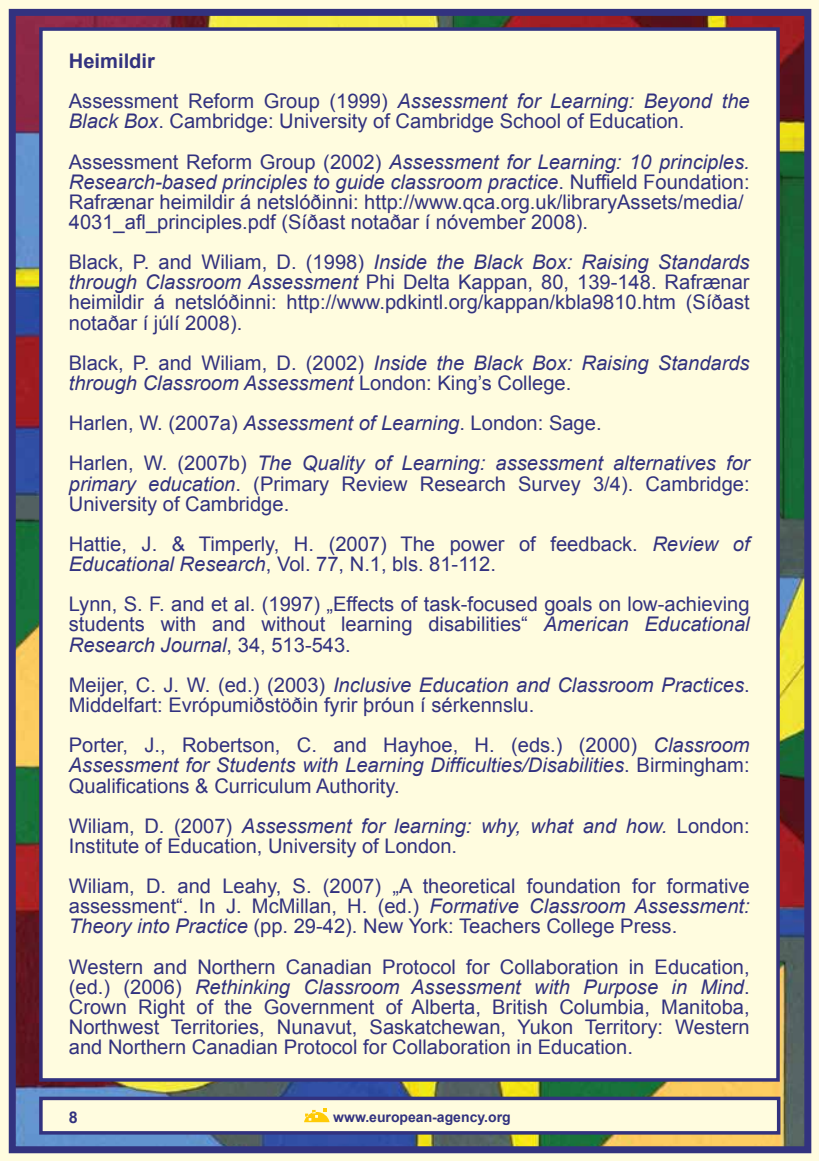
<style>
.page{position:relative;width:819px;height:1161px;background:#fff}
.page>*{position:absolute;margin:0;border:0;box-sizing:border-box;transform-origin:0 0}
.t1{font:20.12px/20.1px "Arial";color:#32327f}
.t2{font:italic 20.12px/40.2px "Arial";color:#32327f}
.t3{font:700 16.1px "Arial";color:#32327f}
.t4{font:700 14px "Arial";color:#32327f}
.s1{font-weight:700;font-style:normal}
.s2{font-style:normal}
.s3{font-style:italic}
</style>
<div class="page">
<img style="left:17px;top:17px;width:786px;height:1128px">
<div style="left:0;top:0;width:819px;height:12px;background:#fffcdf"></div>
<div style="left:807px;top:0;width:12px;height:1161px;background:#fffcdf"></div>
<div style="left:0;top:1150px;width:819px;height:11px;background:#fffcdf"></div>
<div style="left:0;top:0;width:12px;height:1161px;background:#fffcdf"></div>
<div style="left:9px;top:9px;width:802px;height:1144px;border:7px solid #32327f"></div>
<div style="left:39px;top:27px;width:740px;height:1054px;background:#fffcdf;border:4px solid #32327f"></div>
<div style="left:39px;top:1096px;width:741px;height:38px;background:#fffcdf;border:4px solid #32327f"></div>
<svg style="left:304px;top:1108px;width:25px;height:14px"></svg>
<p class="t2" style="left:69px;top:41px;width:682px"><span class="s1">Heimildir<br></span><span class="s2">Assessment Reform Group (1999)</span> Assessment for Learning: Beyond the</p>
<p class="t1" style="left:69px;top:101px;width:682px;line-height:40.2px"><span class="s3">Black Box</span>. Cambridge: University of Cambridge School of Education.<br>Assessment Reform Group (2002) <span class="s3">Assessment for Learning: 10 principles.</span></p>
<p class="t1" style="left:69px;top:172px;width:682px"><span class="s3">Research-based principles to guide classroom practice</span>. Nuffield Foundation:<br>Rafrænar heimildir á netslóðinni: http://www.qca.org.uk/libraryAssets/media/<br>4031_afl_principles.pdf (Síðast notaðar í nóvember 2008).</p>
<p class="t1" style="left:69px;top:252px;width:682px;text-align:justify">Black, P. and Wiliam, D. (1998) <span class="s3">Inside the Black Box: Raising Standards through Classroom Assessment</span> Phi Delta Kappan, 80, 139-148. Rafrænar heimildir á netslóðinni: http://www.pdkintl.org/kappan/kbla9810.htm (Síðast notaðar í júlí 2008).</p>
<p class="t2" style="left:69px;top:353px;width:682px;line-height:20.1px"><span class="s2">Black, P. and Wiliam, D. (2002)</span> Inside the Black Box: Raising Standards through Classroom Assessment <span class="s2">London: King’s College.</span></p>
<p class="t2" style="left:69px;top:403px;width:682px"><span class="s2">Harlen, W. (2007a)</span> Assessment of Learning<span class="s2">. London: Sage.<br>Harlen, W. (2007b)</span> The Quality of Learning: assessment alternatives for</p>
<p class="t1" style="left:69px;top:474px;width:682px"><span class="s3">primary education</span>. (Primary Review Research Survey 3/4). Cambridge:<br>University of Cambridge.</p>
<p class="t1" style="left:69px;top:534px;width:682px">Hattie, J. &amp; Timperly, H. (2007) The power of feedback. <span class="s3">Review of<br>Educational Research</span>, Vol. 77, N.1, bls. 81-112.</p>
<p class="t1" style="left:69px;top:594px;width:682px;text-align:justify">Lynn, S. F. and et al. (1997) „Effects of task-focused goals on low-achieving students with and without learning disabilities“ <span class="s3">American Educational Research Journal</span>, 34, 513-543.</p>
<p class="t1" style="left:69px;top:675px;width:682px">Meijer, C. J. W. (ed.) (2003) <span class="s3">Inclusive Education and Classroom Practices</span>.<br>Middelfart: Evrópumiðstöðin fyrir þróun í sérkennslu.</p>
<p class="t1" style="left:69px;top:735px;width:682px;text-align:justify">Porter, J., Robertson, C. and Hayhoe, H. (eds.) (2000) <span class="s3">Classroom Assessment for Students with Learning Difficulties/Disabilities</span>. Birmingham:<br>Qualifications &amp; Curriculum Authority.</p>
<p class="t1" style="left:69px;top:816px;width:682px">Wiliam, D. (2007) <span class="s3">Assessment for learning: why, what and how.</span> London:<br>Institute of Education, University of London.</p>
<p class="t1" style="left:69px;top:876px;width:682px;text-align:justify">Wiliam, D. and Leahy, S. (2007) „A theoretical foundation for formative assessment“. In J. McMillan, H. (ed.) <span class="s3">Formative Classroom Assessment:<br>Theory into Practice</span> (pp. 29-42). New York: Teachers College Press.</p>
<p class="t1" style="left:69px;top:957px;width:682px;text-align:justify">Western and Northern Canadian Protocol for Collaboration in Education, (ed.) (2006) <span class="s3">Rethinking Classroom Assessment with Purpose in Mind</span>.<br>Crown Right of the Government of Alberta, British Columbia, Manitoba, Northwest Territories, Nunavut, Saskatchewan, Yukon Territory: Western and Northern Canadian Protocol for Collaboration in Education.</p>
<p class="t3" style="left:69px;top:1106px;width:10px">8</p>
<p class="t4" style="left:333px;top:1108px;width:179px">www.european-agency.org</p>
</div>
